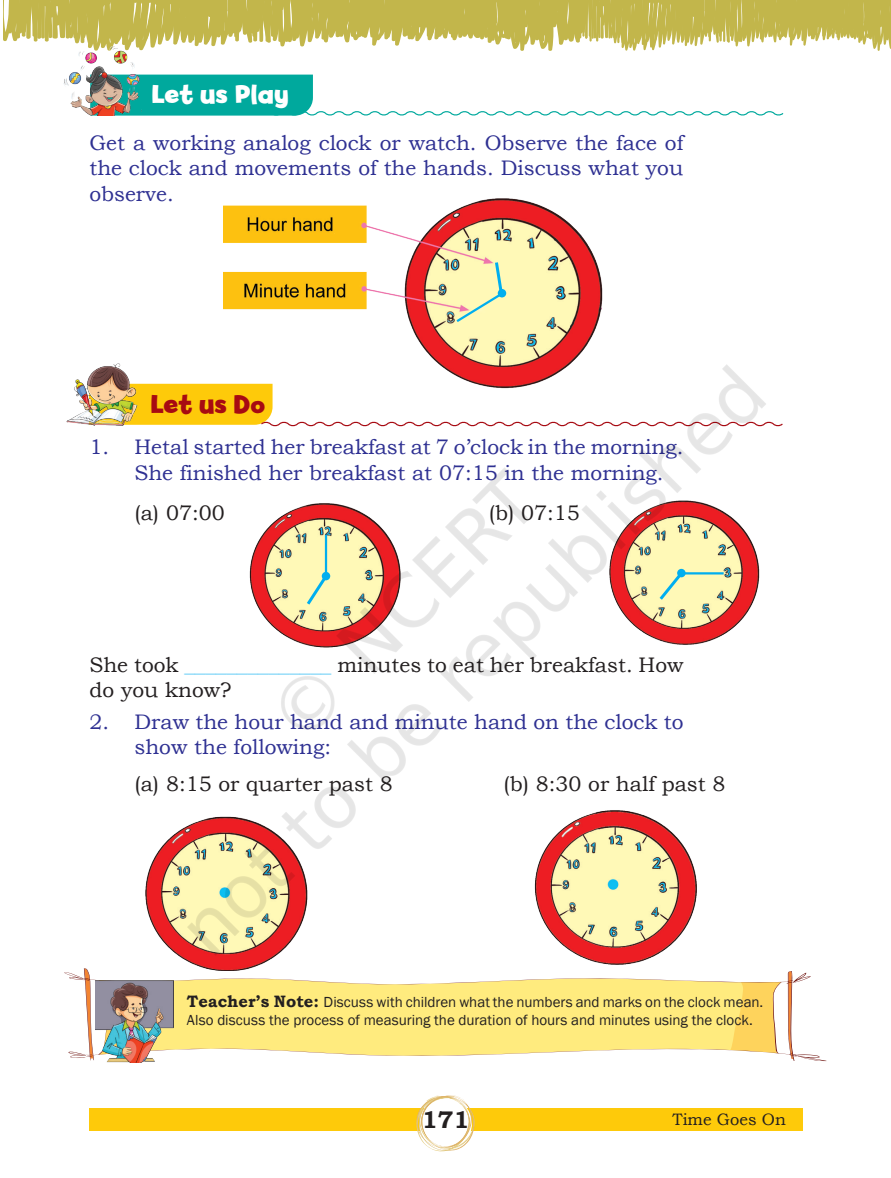
<style>
.page{position:relative;width:891px;height:1178px;background:#fff}
.page>*{position:absolute;margin:0;border:0;box-sizing:border-box;transform-origin:0 0}
.t1{font:700 27px "Billy";color:#fff}
.t2{font:700 27px "Billy";color:#a70a12}
.t3{font:700 24px "Bookman Old Style";color:#231f20}
.t4{font:21px/25.2px "Bookman Old Style";color:#2e3092}
.t5{font:21px/25.2px "Bookman Old Style";color:#231f20}
.t6{font:16.5px "Bookman Old Style";color:#231f20}
.t7{font:15px/18px "Franklin Gothic";color:#231f20}
.s1{color:#6bcff6}
.s2{font-family:"Bookman Old Style";font-weight:700;font-size:16.5px}
</style>
<div class="page">
<img style="left:3px;top:0;width:888px;height:1152px">
<img style="left:84px;top:289px;width:699px;height:699px">
<p class="t1" style="left:152px;top:79px;width:139px">Let us Play</p>
<p class="t4" style="left:89px;top:130px;width:596px;text-align:justify">Get a working analog clock or watch. Observe the face of the clock and movements of the hands. Discuss what you observe.</p>
<p class="t2" style="left:150px;top:388px;width:116px">Let us Do</p>
<p class="t4" style="left:135px;top:434px;width:551px;text-indent:-45px">1. Hetal started her breakfast at 7 o’clock in the morning.<br>She finished her breakfast at 07:15 in the morning.</p>
<p class="t5" style="left:135px;top:500px;width:92px">(a) 07:00</p>
<p class="t5" style="left:489px;top:500px;width:93px">(b) 07:15</p>
<p class="t5" style="left:90px;top:652px;width:596px">She took <span class="s1">______________</span> minutes to eat her breakfast. How do you know?</p>
<p class="t4" style="left:135px;top:709px;width:550px;text-indent:-45px">2. Draw the hour hand and minute hand on the clock to show the following:</p>
<p class="t5" style="left:135px;top:771px;width:260px">(a) 8:15 or quarter past 8</p>
<p class="t5" style="left:503px;top:771px;width:224px">(b) 8:30 or half past 8</p>
<p class="t7" style="left:187px;top:993px;width:578px"><span class="s2">Teacher’s Note:</span> Discuss with children what the numbers and marks on the clock mean.<br>Also discuss the process of measuring the duration of hours and minutes using the clock.</p>
<p class="t3" style="left:422px;top:1102px;width:49px">171</p>
<p class="t6" style="left:672px;top:1108px;width:115px">Time Goes On</p>
</div>
